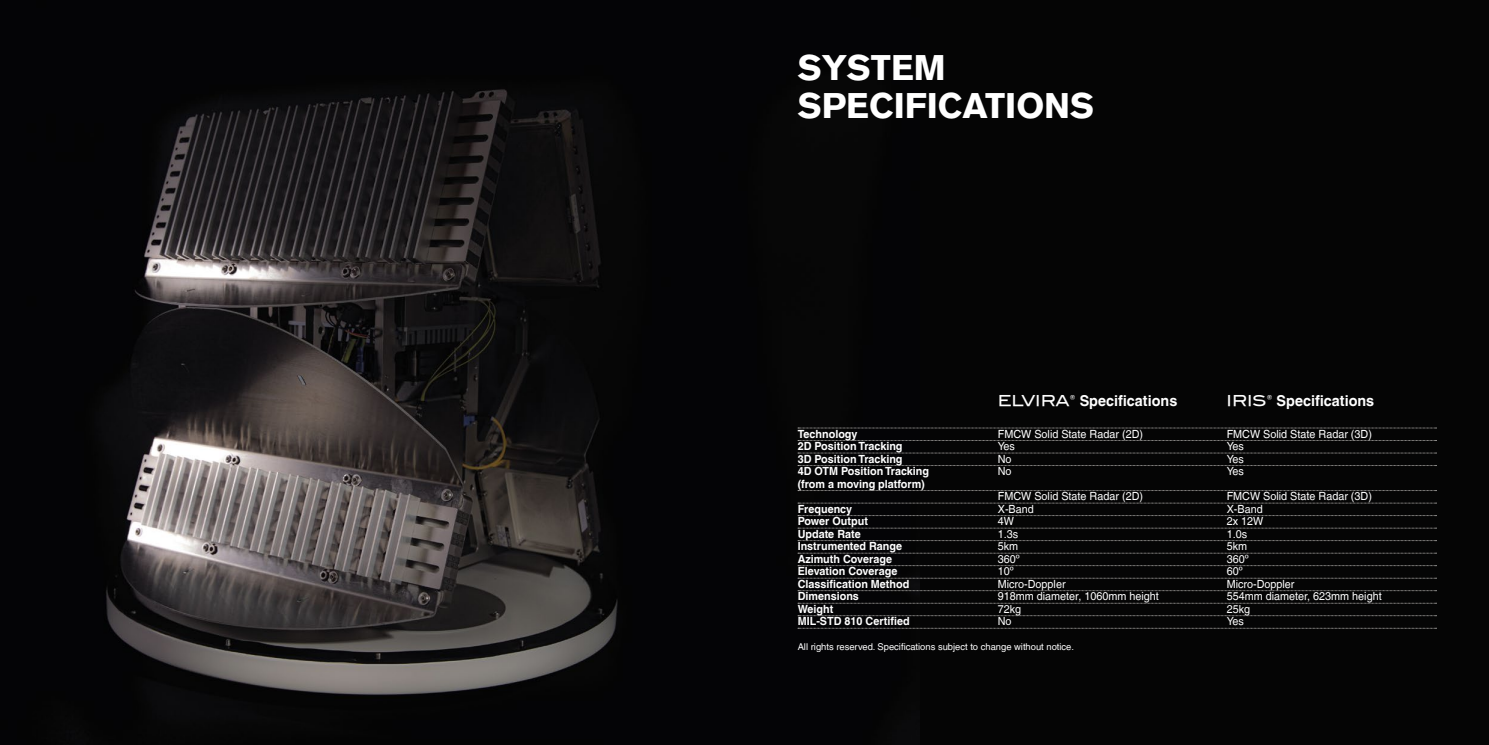
<style>
.page{position:relative;width:1489px;height:745px;background:#fff}
.page>*{position:absolute;margin:0;border:0;box-sizing:border-box;transform-origin:0 0}
.t1{font:900 35px/37.5px "Akzidenz Grotesk";color:#fff}
.t2{font:700 15px "Helvetica LT";color:#fff;scale:.96 1}
.t3{font:11.25px "Helvetica LT";color:#fff;scale:.96 1}
.t4{font:700 11.25px "Helvetica LT";color:#fff;scale:.96 1}
.t5{font:9.38px "Helvetica LT";color:#fff}
.s1{font-family:"Blair Md ITCTT Medium";font-weight:400}
</style>
<div class="page">
<div style="left:0;top:0;width:1488px;height:744px;background:#050505"></div>
<img style="left:106px;top:89px;width:813px;height:606px">
<svg style="left:798px;top:427px;width:638px;height:1px"></svg>
<svg style="left:798px;top:440px;width:638px;height:1px"></svg>
<svg style="left:798px;top:452px;width:638px;height:1px"></svg>
<svg style="left:798px;top:465px;width:638px;height:1px"></svg>
<svg style="left:798px;top:490px;width:638px;height:1px"></svg>
<svg style="left:798px;top:502px;width:638px;height:1px"></svg>
<svg style="left:798px;top:515px;width:638px;height:1px"></svg>
<svg style="left:798px;top:527px;width:638px;height:1px"></svg>
<svg style="left:798px;top:540px;width:638px;height:1px"></svg>
<svg style="left:798px;top:552px;width:638px;height:1px"></svg>
<svg style="left:798px;top:565px;width:638px;height:1px"></svg>
<svg style="left:798px;top:577px;width:638px;height:1px"></svg>
<svg style="left:798px;top:590px;width:638px;height:1px"></svg>
<svg style="left:798px;top:602px;width:638px;height:1px"></svg>
<svg style="left:798px;top:615px;width:638px;height:1px"></svg>
<svg style="left:798px;top:627px;width:638px;height:1px"></svg>
<h1 class="t1" style="left:797px;top:49px;width:298px">SYSTEM<br>SPECIFICATIONS</h1>
<h2 class="t2" style="left:997px;top:391px;width:188px"><span class="s1">ELVIRA®</span> Specifications</h2>
<h2 class="t2" style="left:1226px;top:391px;width:155px"><span class="s1">IRIS®</span> Specifications</h2>
<p class="t4" style="left:797px;top:426px;width:64px">Technology</p>
<p class="t3" style="left:997px;top:427px;width:153px">FMCW Solid State Radar (2D)</p>
<p class="t3" style="left:1226px;top:427px;width:153px">FMCW Solid State Radar (3D)</p>
<p class="t4" style="left:797px;top:439px;width:111px">2D Position Tracking</p>
<p class="t3" style="left:997px;top:439px;width:19px">Yes</p>
<p class="t3" style="left:1226px;top:439px;width:19px">Yes</p>
<p class="t4" style="left:797px;top:451px;width:111px">3D Position Tracking</p>
<p class="t3" style="left:997px;top:452px;width:16px">No</p>
<p class="t3" style="left:1226px;top:452px;width:19px">Yes</p>
<p class="t4" style="left:797px;top:464px;width:138px">4D OTM Position Tracking</p>
<p class="t3" style="left:997px;top:464px;width:16px">No</p>
<p class="t3" style="left:1226px;top:464px;width:19px">Yes</p>
<p class="t4" style="left:797px;top:476px;width:134px">(from a moving platform)</p>
<p class="t3" style="left:997px;top:489px;width:153px">FMCW Solid State Radar (2D)</p>
<p class="t3" style="left:1226px;top:489px;width:153px">FMCW Solid State Radar (3D)</p>
<p class="t4" style="left:797px;top:501px;width:58px">Frequency</p>
<p class="t3" style="left:997px;top:502px;width:39px">X-Band</p>
<p class="t3" style="left:1226px;top:502px;width:39px">X-Band</p>
<p class="t4" style="left:797px;top:514px;width:75px">Power Output</p>
<p class="t3" style="left:997px;top:514px;width:18px">4W</p>
<p class="t3" style="left:1226px;top:514px;width:40px">2x 12W</p>
<p class="t4" style="left:797px;top:526px;width:67px">Update Rate</p>
<p class="t3" style="left:997px;top:527px;width:23px">1.3s</p>
<p class="t3" style="left:1226px;top:527px;width:23px">1.0s</p>
<p class="t4" style="left:797px;top:539px;width:110px">Instrumented Range</p>
<p class="t3" style="left:997px;top:539px;width:23px">5km</p>
<p class="t3" style="left:1226px;top:539px;width:23px">5km</p>
<p class="t4" style="left:797px;top:551px;width:100px">Azimuth Coverage</p>
<p class="t3" style="left:997px;top:552px;width:24px">360º</p>
<p class="t3" style="left:1226px;top:552px;width:24px">360º</p>
<p class="t4" style="left:797px;top:564px;width:105px">Elevation Coverage</p>
<p class="t3" style="left:997px;top:564px;width:18px">10º</p>
<p class="t3" style="left:1226px;top:564px;width:18px">60º</p>
<p class="t4" style="left:797px;top:576px;width:118px">Classification Method</p>
<p class="t3" style="left:997px;top:577px;width:72px">Micro-Doppler</p>
<p class="t3" style="left:1226px;top:577px;width:72px">Micro-Doppler</p>
<p class="t4" style="left:797px;top:589px;width:65px">Dimensions</p>
<p class="t3" style="left:997px;top:589px;width:169px">918mm diameter, 1060mm height</p>
<p class="t3" style="left:1226px;top:589px;width:163px">554mm diameter, 623mm height</p>
<p class="t4" style="left:797px;top:601px;width:39px">Weight</p>
<p class="t3" style="left:997px;top:602px;width:26px">72kg</p>
<p class="t3" style="left:1226px;top:602px;width:26px">25kg</p>
<p class="t4" style="left:797px;top:614px;width:118px">MIL-STD 810 Certified</p>
<p class="t3" style="left:997px;top:614px;width:16px">No</p>
<p class="t3" style="left:1226px;top:614px;width:19px">Yes</p>
<p class="t5" style="left:797px;top:641px;width:278px">All rights reserved. Specifications subject to change without notice.</p>
</div>
